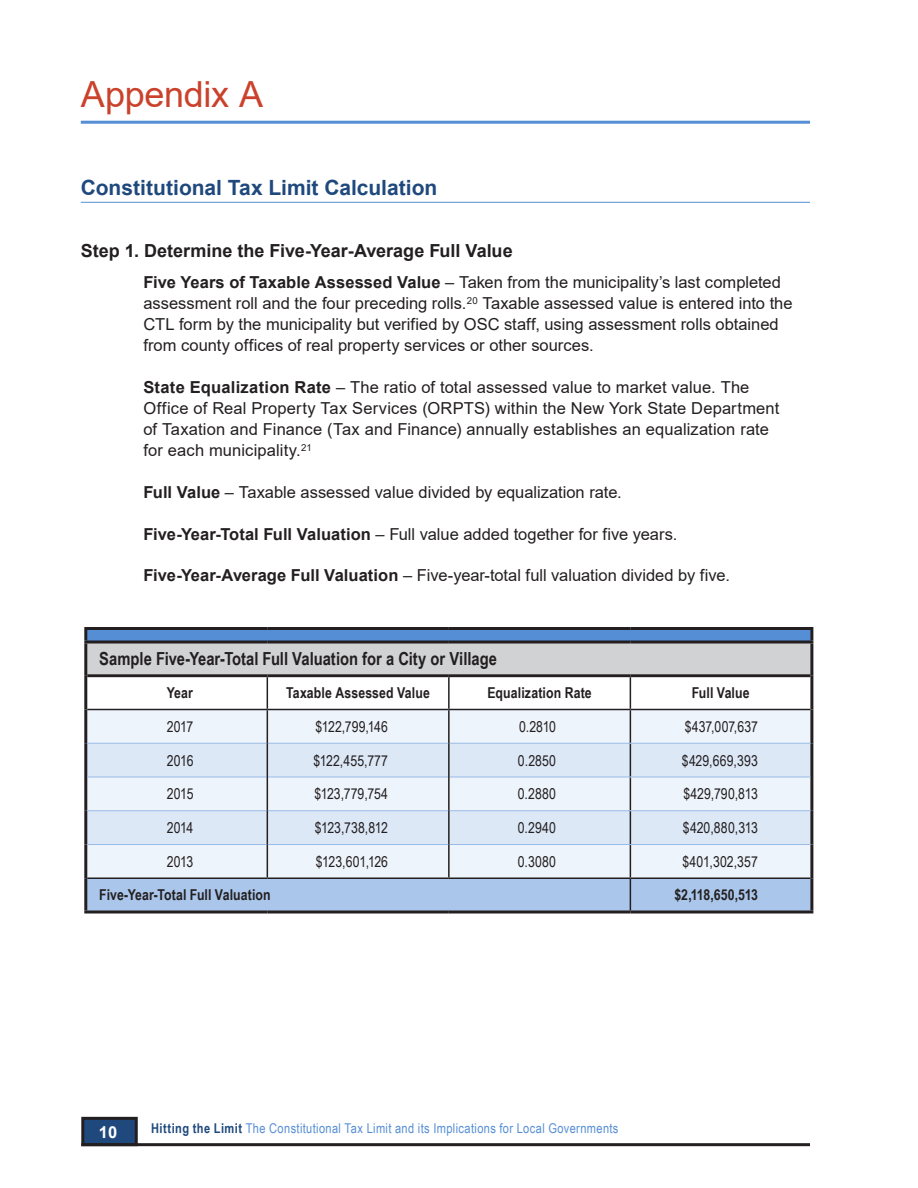
<style>
.page{position:relative;width:918px;height:1188px;background:#fff}
.page>*{position:absolute;margin:0;border:0;box-sizing:border-box;transform-origin:0 0}
.Ann_Rep_headings{font:36px "Arial";letter-spacing:-.01em;color:#ca422c}
.Ann_Rep_subheadings{font:700 21px "Arial";color:#1f497d}
.Ann_Rep_subheadings-2{font:700 18px "Arial Narrow";color:#231f20}
.AnnRep_Subsmallhead{font:700 18px "Arial";color:#231f20}
.AnnRep_Body_Text{font:16.5px/21px "Arial";color:#231f20}
.t1{font:700 16.5px "Arial";color:#fff}
.AnnRep_Body_Text-2{font:15px "Arial Narrow";letter-spacing:.005em;color:#231f20}
.AnnRep_Body_Text-3{font:700 15px "Arial Narrow";letter-spacing:.01em;color:#231f20}
.AnnRep_Body_Text-4{font:700 15px "Arial Narrow";letter-spacing:-.02em;color:#231f20}
.AnnRep_Body_Text-5{font:15px "Arial Narrow";letter-spacing:-.015em;color:#231f20}
.t2{font:13.5px "Arial Narrow";letter-spacing:.025em;color:#558ed5}
.s1{font-weight:700}
.s2{font-weight:700;color:#1f497d}
</style>
<div class="page">
<div style="left:83px;top:1118px;width:53px;height:27px;background:#1f497d"></div>
<div style="left:81px;top:1117px;width:57px;height:29px;border:3px solid #231f20"></div>
<hr style="left:81px;top:1143px;width:729px;height:3px;background:#231f20">
<div style="left:86px;top:642px;width:726px;height:34px;background:#d1d2d4"></div>
<svg style="left:87px;top:677px;width:723px;height:32px"></svg>
<div style="left:87px;top:710px;width:723px;height:168px;background:#eef4fb"></div>
<svg style="left:87px;top:744px;width:723px;height:100px;background:#e1ebf7"></svg>
<div style="left:87px;top:879px;width:723px;height:31px;background:#aac6ea"></div>
<hr style="left:87px;top:674px;width:180px;height:3px;background:#231f20">
<hr style="left:267px;top:674px;width:182px;height:3px;background:#231f20">
<hr style="left:449px;top:674px;width:181px;height:3px;background:#231f20">
<hr style="left:84px;top:676px;width:3px;height:34px;background:#231f20">
<hr style="left:84px;top:710px;width:3px;height:33px;background:#231f20">
<hr style="left:84px;top:743px;width:3px;height:34px;background:#231f20">
<hr style="left:84px;top:777px;width:3px;height:34px;background:#231f20">
<hr style="left:84px;top:811px;width:3px;height:33px;background:#231f20">
<hr style="left:84px;top:844px;width:3px;height:34px;background:#231f20">
<hr style="left:84px;top:878px;width:3px;height:32px;background:#231f20">
<hr style="left:87px;top:743px;width:180px;height:1px;background:#99bbe6">
<hr style="left:268px;top:743px;width:180px;height:1px;background:#99bbe6">
<hr style="left:450px;top:743px;width:180px;height:1px;background:#99bbe6">
<hr style="left:87px;top:777px;width:180px;height:1px;background:#99bbe6">
<hr style="left:268px;top:777px;width:180px;height:1px;background:#99bbe6">
<hr style="left:450px;top:777px;width:180px;height:1px;background:#99bbe6">
<hr style="left:87px;top:810px;width:180px;height:1px;background:#99bbe6">
<hr style="left:268px;top:810px;width:180px;height:1px;background:#99bbe6">
<hr style="left:450px;top:810px;width:180px;height:1px;background:#99bbe6">
<hr style="left:87px;top:844px;width:180px;height:1px;background:#99bbe6">
<hr style="left:268px;top:844px;width:180px;height:1px;background:#99bbe6">
<hr style="left:450px;top:844px;width:180px;height:1px;background:#99bbe6">
<hr style="left:87px;top:709px;width:180px;height:1px;background:#231f20">
<hr style="left:267px;top:709px;width:182px;height:1px;background:#231f20">
<hr style="left:449px;top:709px;width:181px;height:1px;background:#231f20">
<hr style="left:267px;top:677px;width:1px;height:32px;background:#231f20">
<hr style="left:448px;top:677px;width:2px;height:32px;background:#231f20">
<hr style="left:267px;top:710px;width:1px;height:33px;background:#231f20">
<hr style="left:448px;top:710px;width:2px;height:33px;background:#231f20">
<hr style="left:267px;top:743px;width:1px;height:34px;background:#231f20">
<hr style="left:448px;top:743px;width:2px;height:34px;background:#231f20">
<hr style="left:267px;top:777px;width:1px;height:34px;background:#231f20">
<hr style="left:448px;top:777px;width:2px;height:34px;background:#231f20">
<hr style="left:267px;top:811px;width:1px;height:33px;background:#231f20">
<hr style="left:448px;top:811px;width:2px;height:33px;background:#231f20">
<hr style="left:267px;top:844px;width:1px;height:34px;background:#231f20">
<hr style="left:448px;top:844px;width:2px;height:34px;background:#231f20">
<hr style="left:87px;top:878px;width:180px;height:1px;background:#231f20">
<hr style="left:267px;top:878px;width:182px;height:1px;background:#231f20">
<hr style="left:449px;top:878px;width:181px;height:1px;background:#231f20">
<hr style="left:630px;top:674px;width:180px;height:3px;background:#231f20">
<hr style="left:630px;top:677px;width:1px;height:32px;background:#231f20">
<hr style="left:630px;top:709px;width:180px;height:1px;background:#231f20">
<hr style="left:630px;top:710px;width:1px;height:33px;background:#231f20">
<hr style="left:630px;top:744px;width:1px;height:33px;background:#231f20">
<hr style="left:630px;top:777px;width:1px;height:33px;background:#231f20">
<hr style="left:630px;top:811px;width:1px;height:33px;background:#231f20">
<hr style="left:630px;top:845px;width:1px;height:33px;background:#231f20">
<hr style="left:630px;top:878px;width:180px;height:1px;background:#231f20">
<hr style="left:630px;top:879px;width:1px;height:31px;background:#231f20">
<hr style="left:810px;top:676px;width:3px;height:34px;background:#231f20">
<hr style="left:810px;top:710px;width:3px;height:33px;background:#231f20">
<hr style="left:810px;top:743px;width:3px;height:34px;background:#231f20">
<hr style="left:810px;top:777px;width:3px;height:34px;background:#231f20">
<hr style="left:810px;top:811px;width:3px;height:33px;background:#231f20">
<hr style="left:810px;top:844px;width:3px;height:34px;background:#231f20">
<hr style="left:810px;top:878px;width:3px;height:32px;background:#231f20">
<hr style="left:630px;top:743px;width:180px;height:1px;background:#99bbe6">
<hr style="left:630px;top:777px;width:180px;height:1px;background:#99bbe6">
<hr style="left:630px;top:810px;width:180px;height:1px;background:#99bbe6">
<hr style="left:630px;top:844px;width:180px;height:1px;background:#99bbe6">
<hr style="left:84px;top:627px;width:183px;height:3px;background:#231f20">
<hr style="left:267px;top:627px;width:182px;height:3px;background:#231f20">
<hr style="left:449px;top:627px;width:181px;height:3px;background:#231f20">
<hr style="left:630px;top:627px;width:183px;height:3px;background:#231f20">
<svg style="left:84px;top:628px;width:729px;height:12px"></svg>
<svg style="left:84px;top:640px;width:183px;height:4px"></svg>
<hr style="left:84px;top:644px;width:3px;height:32px;background:#231f20">
<svg style="left:267px;top:640px;width:182px;height:4px"></svg>
<svg style="left:449px;top:640px;width:181px;height:4px"></svg>
<svg style="left:630px;top:640px;width:183px;height:4px"></svg>
<hr style="left:810px;top:644px;width:3px;height:32px;background:#231f20">
<svg style="left:84px;top:910px;width:183px;height:4px"></svg>
<svg style="left:267px;top:910px;width:182px;height:4px"></svg>
<svg style="left:449px;top:910px;width:181px;height:4px"></svg>
<svg style="left:630px;top:910px;width:183px;height:4px"></svg>
<hr style="left:81px;top:121px;width:729px;height:3px;background:#558ed5">
<hr style="left:81px;top:202px;width:729px;height:1px;background:#558ed5">
<p class="Ann_Rep_headings" style="left:81px;top:70px;width:184px">Appendix A</p>
<p class="Ann_Rep_subheadings" style="left:81px;top:173px;width:358px">Constitutional Tax Limit Calculation</p>
<p class="AnnRep_Subsmallhead" style="left:81px;top:238px;width:433px">Step 1. Determine the Five-Year-Average Full Value</p>
<p class="AnnRep_Body_Text" style="left:143px;top:272px;width:651px"><span class="s1">Five Years of Taxable Assessed Value</span> – Taken from the municipality’s last completed assessment roll and the four preceding rolls.<sup>20</sup> Taxable assessed value is entered into the CTL form by the municipality but verified by OSC staff, using assessment rolls obtained from county offices of real property services or other sources.</p>
<p class="AnnRep_Body_Text" style="left:143px;top:377px;width:637px"><span class="s1">State Equalization Rate</span> – The ratio of total assessed value to market value. The Office of Real Property Tax Services (ORPTS) within the New York State Department of Taxation and Finance (Tax and Finance) annually establishes an equalization rate for each municipality.<sup>21</sup></p>
<p class="AnnRep_Body_Text" style="left:143px;top:482px;width:480px"><span class="s1">Full Value</span> – Taxable assessed value divided by equalization rate.</p>
<p class="AnnRep_Body_Text" style="left:143px;top:523px;width:536px"><span class="s1">Five-Year-Total Full Valuation</span> – Full value added together for five years.</p>
<p class="AnnRep_Body_Text" style="left:143px;top:564px;width:588px"><span class="s1">Five-Year-Average Full Valuation</span> – Five-year-total full valuation divided by five.</p>
<p class="Ann_Rep_subheadings-2" style="left:99px;top:646px;width:399px">Sample Five-Year-Total Full Valuation for a City or Village</p>
<p class="AnnRep_Body_Text-3" style="left:167px;top:682px;width:28px">Year</p>
<p class="AnnRep_Body_Text-3" style="left:286px;top:682px;width:145px">Taxable Assessed Value</p>
<p class="AnnRep_Body_Text-3" style="left:487px;top:682px;width:106px">Equalization Rate</p>
<p class="AnnRep_Body_Text-3" style="left:692px;top:682px;width:59px">Full Value</p>
<p class="AnnRep_Body_Text-2" style="left:167px;top:716px;width:28px">2017</p>
<p class="AnnRep_Body_Text-2" style="left:315px;top:716px;width:74px">$122,799,146</p>
<p class="AnnRep_Body_Text-2" style="left:519px;top:716px;width:39px">0.2810</p>
<p class="AnnRep_Body_Text-2" style="left:685px;top:716px;width:75px">$437,007,637</p>
<p class="AnnRep_Body_Text-2" style="left:167px;top:749px;width:28px">2016</p>
<p class="AnnRep_Body_Text-2" style="left:313px;top:749px;width:76px">$122,455,777</p>
<p class="AnnRep_Body_Text-2" style="left:518px;top:749px;width:40px">0.2850</p>
<p class="AnnRep_Body_Text-2" style="left:682px;top:749px;width:78px">$429,669,393</p>
<p class="AnnRep_Body_Text-2" style="left:167px;top:783px;width:28px">2015</p>
<p class="AnnRep_Body_Text-2" style="left:314px;top:783px;width:75px">$123,779,754</p>
<p class="AnnRep_Body_Text-2" style="left:518px;top:783px;width:40px">0.2880</p>
<p class="AnnRep_Body_Text-2" style="left:683px;top:783px;width:76px">$429,790,813</p>
<p class="AnnRep_Body_Text-2" style="left:167px;top:817px;width:28px">2014</p>
<p class="AnnRep_Body_Text-5" style="left:315px;top:817px;width:75px">$123,738,812</p>
<p class="AnnRep_Body_Text-2" style="left:518px;top:817px;width:40px">0.2940</p>
<p class="AnnRep_Body_Text-2" style="left:683px;top:817px;width:76px">$420,880,313</p>
<p class="AnnRep_Body_Text-2" style="left:167px;top:850px;width:28px">2013</p>
<p class="AnnRep_Body_Text-2" style="left:316px;top:850px;width:74px">$123,601,126</p>
<p class="AnnRep_Body_Text-2" style="left:518px;top:850px;width:40px">0.3080</p>
<p class="AnnRep_Body_Text-2" style="left:682px;top:850px;width:77px">$401,302,357</p>
<p class="AnnRep_Body_Text-3" style="left:99px;top:884px;width:173px">Five-Year-Total Full Valuation</p>
<p class="AnnRep_Body_Text-4" style="left:674px;top:884px;width:85px">$2,118,650,513</p>
<p class="t1" style="left:99px;top:1121px;width:20px">10</p>
<p class="t2" style="left:151px;top:1119px;width:469px"><span class="s2">Hitting the Limit</span> The Constitutional Tax Limit and its Implications for Local Governments</p>
</div>
